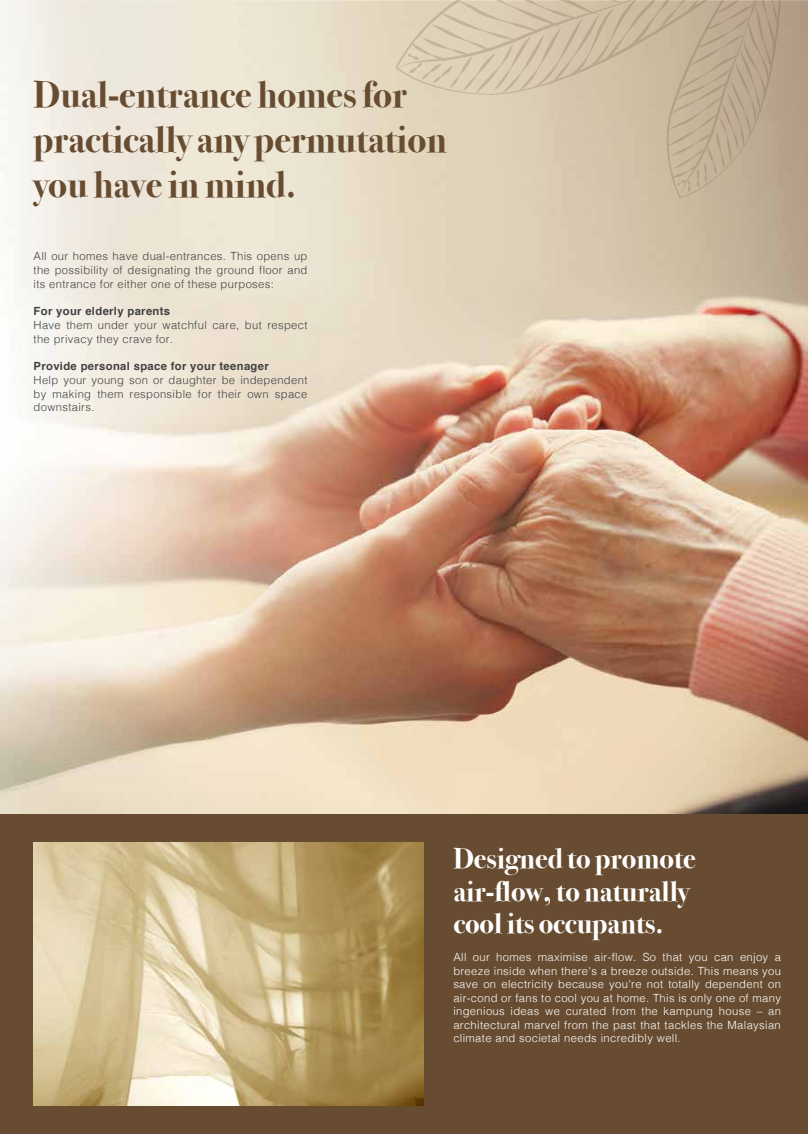
<style>
.page{position:relative;width:808px;height:1134px;background:#fff}
.page>*{position:absolute;margin:0;border:0;box-sizing:border-box;transform-origin:0 0}
.t1{font:700 37.5px/45px "Bodoni Svty Two ITCTT";color:#674c31}
.t2{font:700 28.75px/32.5px "Bodoni Svty Two ITCTT";color:#fff}
.t3{font:300 11.25px/13.5px "Helvetica";letter-spacing:.03em;color:#fff;text-align:justify}
.t4{font:300 11.25px/13.8px "Helvetica";letter-spacing:.03em;color:#414042;text-align:justify}
.t5{font:700 11.25px "Helvetica";letter-spacing:.03em;color:#414042}
</style>
<div class="page">
<img style="left:0;top:0;width:808px;height:831px">
<div style="left:1px;top:814px;width:807px;height:320px;background:#674c31"></div>
<img style="left:34px;top:842px;width:390px;height:264px">
<svg style="left:395px;top:0;width:388px;height:198px;background:#cebfa5"></svg>
<h1 class="t1" style="left:34px;top:68px;width:415px">Dual-entrance homes for practically any permutation you have in mind.</h1>
<p class="t4" style="left:34px;top:249px;width:275px">All our homes have dual-entrances. This opens up the possibility of designating the ground floor and its entrance for either one of these purposes:</p>
<p class="t5" style="left:34px;top:302px;width:138px">For your elderly parents</p>
<p class="t4" style="left:34px;top:317px;width:275px">Have them under your watchful care, but respect the privacy they crave for.</p>
<p class="t5" style="left:34px;top:357px;width:237px">Provide personal space for your teenager</p>
<p class="t4" style="left:34px;top:372px;width:275px">Help your young son or daughter be independent by making them responsible for their own space downstairs.</p>
<h2 class="t2" style="left:453px;top:840px;width:244px">Designed to promote air-flow, to naturally cool its occupants.</h2>
<p class="t3" style="left:453px;top:950px;width:329px">All our homes maximise air-flow. So that you can enjoy a breeze inside when there's a breeze outside. This means you save on electricity because you're not totally dependent on air-cond or fans to cool you at home. This is only one of many ingenious ideas we curated from the kampung house – an architectural marvel from the past that tackles the Malaysian climate and societal needs incredibly well.</p>
</div>
